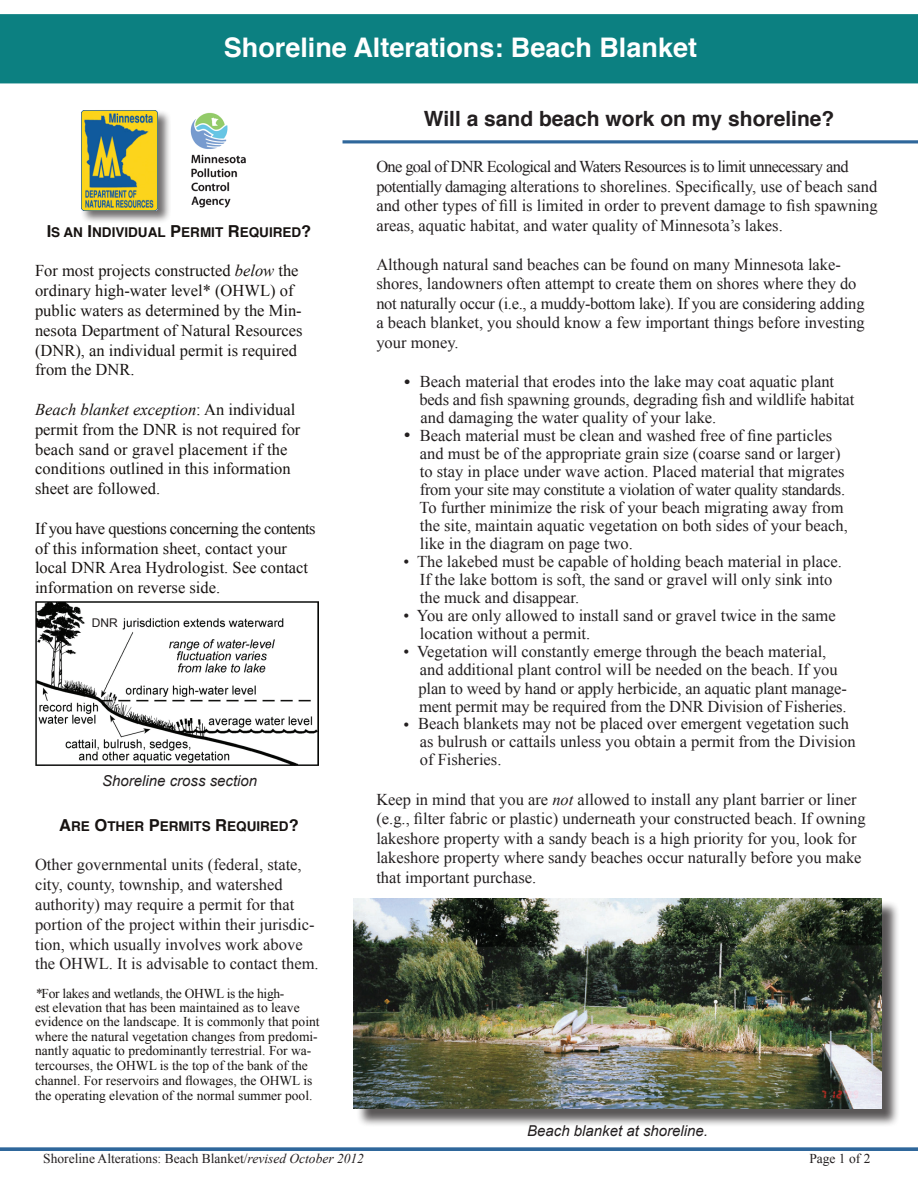
<style>
.page{position:relative;width:918px;height:1188px;background:#fff}
.page>*{position:absolute;margin:0;border:0;box-sizing:border-box;transform-origin:0 0}
.t1{font:700 27px "Helvetica";color:#fff}
.t2{font:700 21px "Helvetica";color:#231f20}
.t3{font:16.5px/18px "Times New Roman";color:#231f20}
.t4{font:16.5px/19.8px "Times New Roman";color:#171311}
.t5{font:italic 15px "Arial";color:#231f20}
.t6{font:13.5px/14.5px "Times New Roman";color:#171311}
.t7{font:13.5px "Times New Roman";color:#231f20}
.t8{font:700 13.5px "Helvetica";color:#171311}
.t9{font:12px "Arial";color:#231f20}
.s1{font-size:16.5px}
.s2{font-style:inherit}
.s3{font-style:italic}
</style>
<div class="page">
<div style="left:0;top:14px;width:918px;height:69px;background:#0c8081"></div>
<svg style="left:343px;top:140px;width:575px;height:3px;background:#4275a4"></svg>
<div style="left:356px;top:901px;width:544px;height:226px;background:#231f20;opacity:.75"></div>
<img style="left:354px;top:898px;width:528px;height:210px">
<svg style="left:0;top:1147px;width:918px;height:4px;background:#4074a3"></svg>
<img style="left:35px;top:602px;width:284px;height:163px">
<div style="left:89px;top:613px;width:31px;height:18px;background:#fff"></div>
<div style="left:81px;top:109px;width:90px;height:115px;background:#231f20;opacity:.65"></div>
<img style="left:81px;top:110px;width:76px;height:101px">
<img style="left:190px;top:112px;width:56px;height:96px">
<h1 class="t1" style="left:224px;top:23px;width:475px">Shoreline Alterations: Beach Blanket</h1>
<p class="t8" style="left:47px;top:220px;width:266px"><span class="s1">I</span>S <span class="s2">A</span>N <span class="s1">I</span>NDIVIDUAL <span class="s1">P</span>ERMIT <span class="s1">R</span>EQUIRED<span class="s1">?</span></p>
<p class="t4" style="left:35px;top:261px;width:269px">For most projects constructed <span class="s3">below</span> the ordinary high-water level* (OHWL) of public waters as determined by the Min&shy;nesota Department of Natural Resources (DNR), an individual permit is required from the DNR.</p>
<p class="t4" style="left:35px;top:399px;width:267px"><span class="s3">Beach blanket exception</span>: An individual permit from the DNR is not required for beach sand or gravel placement if the conditions outlined in this information sheet are followed.</p>
<p class="t4" style="left:35px;top:518px;width:282px">If you have questions concerning the contents of this information sheet, contact your local DNR Area Hydrologist. See contact information on reverse side.</p>
<p class="t9" style="left:92px;top:615px;width:27px">DNR</p>
<p class="t5" style="left:102px;top:771px;width:157px">Shoreline cross section</p>
<p class="t8" style="left:59px;top:814px;width:241px"><span class="s1">A</span><span class="s2">re</span> <span class="s1">o</span><span class="s2">ther</span> <span class="s1">P</span>ERMITS <span class="s1">R</span>EQUIRED<span class="s1">?</span></p>
<p class="t3" style="left:35px;top:855px;width:285px;line-height:19.8px">Other governmental units (federal, state, city, county, township, and watershed authority) may require a permit for that portion of the project within their jurisdic&shy;tion, which usually involves work above the OHWL. It is advisable to contact them.</p>
<p class="t6" style="left:35px;top:986px;width:286px"><span class="s3">*</span>For lakes and wetlands, the OHWL is the high-<br>est elevation that has been maintained as to leave evidence on the landscape. It is commonly that point where the natural vegetation changes from predomi&shy;nantly aquatic to predominantly terrestrial. For wa&shy;tercourses, the OHWL is the top of the bank of the channel. For reservoirs and flowages, the OHWL is the operating elevation of the normal summer pool.</p>
<p class="t7" style="left:43px;top:1150px;width:322px">Shoreline Alterations: Beach Blanket/<span class="s3">revised October 2012</span></p>
<p class="t2" style="left:424px;top:100px;width:412px">Will a sand beach work on my shoreline?</p>
<p class="t3" style="left:376px;top:157px;width:503px;line-height:19.5px">One goal of DNR Ecological and Waters Resources is to limit unnecessary and potentially damaging alterations to shorelines. Specifically, use of beach sand and other types of fill is limited in order to prevent damage to fish spawning areas, aquatic habitat, and water quality of Minnesota’s lakes.</p>
<p class="t3" style="left:376px;top:254px;width:490px;line-height:19.5px">Although natural sand beaches can be found on many Minnesota lake&shy;shores, landowners often attempt to create them on shores where they do not naturally occur (i.e., a muddy-bottom lake). If you are considering adding a beach blanket, you should know a few important things before investing your money.</p>
<p class="t3" style="left:419px;top:373px;width:436px;text-indent:-16px">• Beach material that erodes into the lake may coat aquatic plant beds and fish spawning grounds, degrading fish and wildlife habitat and damaging the water quality of your lake.</p>
<p class="t3" style="left:420px;top:427px;width:430px;text-indent:-16px">• Beach material must be clean and washed free of fine particles and must be of the appropriate grain size (coarse sand or larger) to stay in place under wave action. Placed material that migrates from your site may constitute a violation of water quality standards.<br>To further minimize the risk of your beach migrating away from the site, maintain aquatic vegetation on both sides of your beach, like in the diagram on page two.</p>
<p class="t3" style="left:420px;top:553px;width:424px;text-indent:-16px">• The lakebed must be capable of holding beach material in place.<br>If the lake bottom is soft, the sand or gravel will only sink into the muck and disappear.</p>
<p class="t3" style="left:420px;top:607px;width:417px;text-indent:-16px">• You are only allowed to install sand or gravel twice in the same location without a permit.</p>
<p class="t3" style="left:419px;top:643px;width:430px;text-indent:-15px">• Vegetation will constantly emerge through the beach material, and additional plant control will be needed on the beach. If you plan to weed by hand or apply herbicide, an aquatic plant manage&shy;ment permit may be required from the DNR Division of Fisheries.</p>
<p class="t3" style="left:420px;top:715px;width:437px;text-indent:-17px">• Beach blankets may not be placed over emergent vegetation such as bulrush or cattails unless you obtain a permit from the Division of Fisheries.</p>
<p class="t3" style="left:376px;top:789px;width:491px;line-height:19.5px">Keep in mind that you are <span class="s3">not</span> allowed to install any plant barrier or liner (e.g., filter fabric or plastic) underneath your constructed beach. If owning lakeshore property with a sandy beach is a high priority for you, look for lakeshore property where sandy beaches occur naturally before you make that important purchase.</p>
<p class="t5" style="left:527px;top:1121px;width:182px">Beach blanket at shoreline.</p>
<p class="t7" style="left:809px;top:1150px;width:63px">Page 1 of 2</p>
</div>
